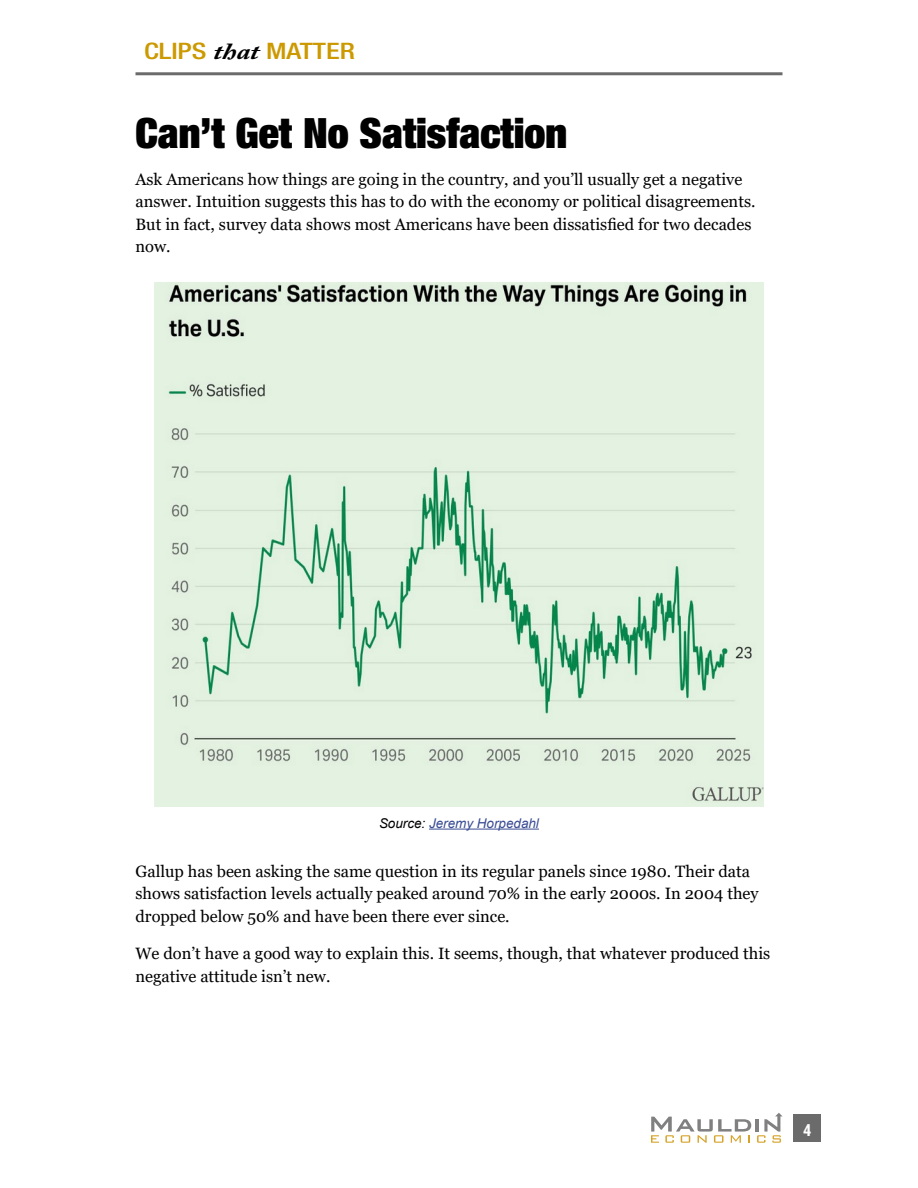
<style>
.page{position:relative;width:918px;height:1188px;background:#fff}
.page>*{position:absolute;margin:0;border:0;box-sizing:border-box;transform-origin:0 0}
.t1{font:900 condensed 41.85px "Helvetica Neue LT Std";color:#000}
.t2{font:500 condensed 22.65px "Helvetica Neue";color:#c90;scale:1.25 1}
.t3{font:16.5px/22.4px "Georgia";color:#000}
.t4{font:700 16.5px "Roboto Condensed";color:#fff}
.t5{font:italic 13.5px "Arial";color:#394c95}
.s1{font-family:"Adobe Caslon Pro";font-weight:700;font-style:italic;font-stretch:normal;color:#000}
.s2{color:#000}
</style>
<div class="page">
<hr style="left:136px;top:72px;width:646px;height:3px;background:#6b6b6b">
<svg style="left:651px;top:1113px;width:132px;height:30px"></svg>
<div style="left:794px;top:1114px;width:27px;height:27px;background:#6b6b6b"></div>
<hr style="left:429px;top:829px;width:110px;height:1px;background:#394c95">
<img style="left:154px;top:282px;width:610px;height:524px">
<h2 class="t2" style="left:144px;top:37px;width:170px">CLIPS <span class="s1">that</span> MATTER</h2>
<h1 class="t1" style="left:136px;top:106px;width:433px">Can’t Get No Satisfaction</h1>
<p class="t3" style="left:136px;top:168px;width:622px">Ask Americans how things are going in the country, and you’ll usually get a negative answer. Intuition suggests this has to do with the economy or political disagreements.<br>But in fact, survey data shows most Americans have been dissatisfied for two decades now.</p>
<p class="t5" style="left:379px;top:814px;width:161px"><span class="s2">Source:</span> Jeremy Horpedahl</p>
<p class="t3" style="left:136px;top:860px;width:625px">Gallup has been asking the same question in its regular panels since 1980. Their data shows satisfaction levels actually peaked around 70% in the early 2000s. In 2004 they dropped below 50% and have been there ever since.</p>
<p class="t3" style="left:136px;top:943px;width:636px">We don’t have a good way to explain this. It seems, though, that whatever produced this negative attitude isn’t new.</p>
<p class="t4" style="left:803px;top:1119px;width:10px">4</p>
</div>
